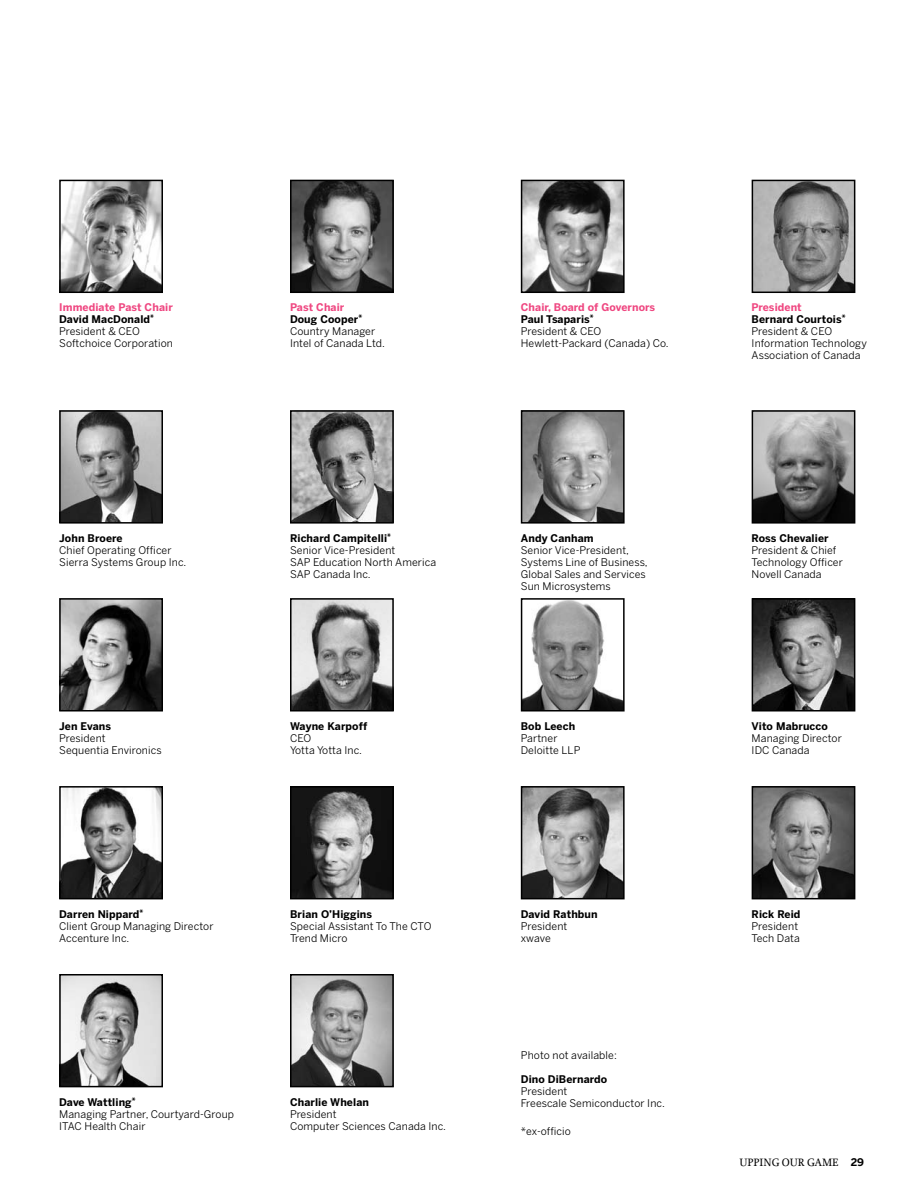
<style>
.page{position:relative;width:918px;height:1188px;background:#fff}
.page>*{position:absolute;margin:0;border:0;box-sizing:border-box;transform-origin:0 0}
.t1{font:500 11.25px "Proforma";color:#000}
.t2{font:10.5px/12px "Benton Sans";letter-spacing:.01em;color:#000}
.t3{font:700 10.5px "Benton Sans";letter-spacing:.01em;color:#000}
.s1{font-weight:700;color:#ef4781}
.s2{font-weight:700}
.s3{font-family:"Benton Sans";font-weight:700;font-size:10.5px}
</style>
<div class="page">
<img style="left:755px;top:601px;width:97px;height:108px">
<div style="left:752px;top:598px;width:103px;height:114px;border:2px solid #000"></div>
<img style="left:755px;top:789px;width:97px;height:107px">
<div style="left:752px;top:786px;width:103px;height:113px;border:2px solid #000"></div>
<img style="left:62px;top:183px;width:98px;height:107px">
<div style="left:59px;top:180px;width:104px;height:113px;border:2px solid #000"></div>
<img style="left:62px;top:413px;width:98px;height:108px">
<div style="left:59px;top:410px;width:104px;height:114px;border:2px solid #000"></div>
<img style="left:293px;top:183px;width:98px;height:107px">
<div style="left:290px;top:180px;width:104px;height:113px;border:2px solid #000"></div>
<img style="left:293px;top:413px;width:98px;height:108px">
<div style="left:290px;top:410px;width:104px;height:114px;border:2px solid #000"></div>
<img style="left:62px;top:601px;width:98px;height:108px">
<div style="left:59px;top:598px;width:104px;height:114px;border:2px solid #000"></div>
<img style="left:62px;top:789px;width:98px;height:107px">
<div style="left:59px;top:786px;width:104px;height:113px;border:2px solid #000"></div>
<img style="left:62px;top:977px;width:98px;height:107px">
<div style="left:59px;top:974px;width:104px;height:113px;border:2px solid #000"></div>
<img style="left:524px;top:183px;width:98px;height:107px">
<div style="left:521px;top:180px;width:104px;height:113px;border:2px solid #000"></div>
<img style="left:524px;top:413px;width:98px;height:108px">
<div style="left:521px;top:410px;width:104px;height:114px;border:2px solid #000"></div>
<img style="left:293px;top:601px;width:98px;height:108px">
<div style="left:290px;top:598px;width:104px;height:114px;border:2px solid #000"></div>
<img style="left:293px;top:789px;width:98px;height:107px">
<div style="left:290px;top:786px;width:104px;height:113px;border:2px solid #000"></div>
<img style="left:293px;top:977px;width:98px;height:107px">
<div style="left:290px;top:974px;width:104px;height:113px;border:2px solid #000"></div>
<img style="left:755px;top:183px;width:97px;height:107px">
<div style="left:752px;top:180px;width:103px;height:113px;border:2px solid #000"></div>
<img style="left:755px;top:413px;width:97px;height:108px">
<div style="left:752px;top:410px;width:103px;height:114px;border:2px solid #000"></div>
<img style="left:524px;top:601px;width:98px;height:108px">
<div style="left:521px;top:598px;width:104px;height:114px;border:2px solid #000"></div>
<img style="left:524px;top:789px;width:98px;height:107px">
<div style="left:521px;top:786px;width:104px;height:113px;border:2px solid #000"></div>
<p class="t2" style="left:59px;top:301px;width:115px"><span class="s1">Immediate Past Chair<br></span><span class="s2">David MacDonald</span><sup>*<br></sup>President &amp; CEO<br>Softchoice Corporation</p>
<p class="t2" style="left:290px;top:301px;width:96px"><span class="s1">Past Chair<br></span><span class="s2">Doug Cooper</span><sup>*<br></sup>Country Manager<br>Intel of Canada Ltd.</p>
<p class="t2" style="left:521px;top:301px;width:149px"><span class="s1">Chair, Board of Governors<br></span><span class="s2">Paul Tsaparis</span><sup>*<br></sup>President &amp; CEO<br>Hewlett-Packard (Canada) Co.</p>
<p class="t2" style="left:752px;top:301px;width:117px"><span class="s1">President<br></span><span class="s2">Bernard Courtois</span><sup>*<br></sup>President &amp; CEO<br>Information Technology<br>Association of Canada</p>
<p class="t3" style="left:59px;top:532px;width:65px">John Broere</p>
<p class="t2" style="left:59px;top:544px;width:129px">Chief Operating Officer<br>Sierra Systems Group Inc.</p>
<p class="t2" style="left:290px;top:532px;width:148px"><span class="s2">Richard Campitelli</span><sup>*<br></sup>Senior Vice-President<br>SAP Education North America<br>SAP Canada Inc.</p>
<p class="t3" style="left:521px;top:532px;width:74px">Andy Canham</p>
<p class="t2" style="left:521px;top:544px;width:128px">Senior Vice-President,<br>Systems Line of Business,<br>Global Sales and Services<br>Sun Microsystems</p>
<p class="t3" style="left:752px;top:532px;width:78px">Ross Chevalier</p>
<p class="t2" style="left:752px;top:544px;width:93px">President &amp; Chief<br>Technology Officer<br>Novell Canada</p>
<p class="t3" style="left:59px;top:720px;width:53px">Jen Evans</p>
<p class="t2" style="left:59px;top:732px;width:104px">President<br>Sequentia Environics</p>
<p class="t3" style="left:290px;top:720px;width:79px">Wayne Karpoff</p>
<p class="t2" style="left:290px;top:732px;width:74px">CEO<br>Yotta Yotta Inc.</p>
<p class="t3" style="left:521px;top:720px;width:56px">Bob Leech</p>
<p class="t2" style="left:521px;top:732px;width:61px">Partner<br>Deloitte LLP</p>
<p class="t3" style="left:752px;top:720px;width:78px">Vito Mabrucco</p>
<p class="t2" style="left:752px;top:732px;width:92px">Managing Director<br>IDC Canada</p>
<p class="t2" style="left:59px;top:908px;width:156px"><span class="s2">Darren Nippard</span><sup>*<br></sup>Client Group Managing Director<br>Accenture Inc.</p>
<p class="t3" style="left:290px;top:908px;width:84px">Brian O’Higgins</p>
<p class="t2" style="left:290px;top:920px;width:143px">Special Assistant To The CTO<br>Trend Micro</p>
<p class="t3" style="left:521px;top:908px;width:78px">David Rathbun</p>
<p class="t2" style="left:521px;top:920px;width:48px">President xwave</p>
<p class="t3" style="left:752px;top:908px;width:50px">Rick Reid</p>
<p class="t2" style="left:752px;top:920px;width:50px">President<br>Tech Data</p>
<p class="t2" style="left:59px;top:1096px;width:176px"><span class="s2">Dave Wattling</span><sup>*<br></sup>Managing Partner, Courtyard-Group<br>ITAC Health Chair</p>
<p class="t3" style="left:290px;top:1096px;width:80px">Charlie Whelan</p>
<p class="t2" style="left:290px;top:1108px;width:158px">President<br>Computer Sciences Canada Inc.</p>
<p class="t2" style="left:521px;top:1049px;width:98px">Photo not available:</p>
<p class="t3" style="left:521px;top:1073px;width:88px">Dino DiBernardo</p>
<p class="t2" style="left:521px;top:1085px;width:146px">President<br>Freescale Semiconductor Inc.</p>
<p class="t2" style="left:521px;top:1125px;width:52px">*ex-officio</p>
<p class="t1" style="left:740px;top:1155px;width:126px">UPPING OUR GAME <span class="s3">29</span></p>
</div>
